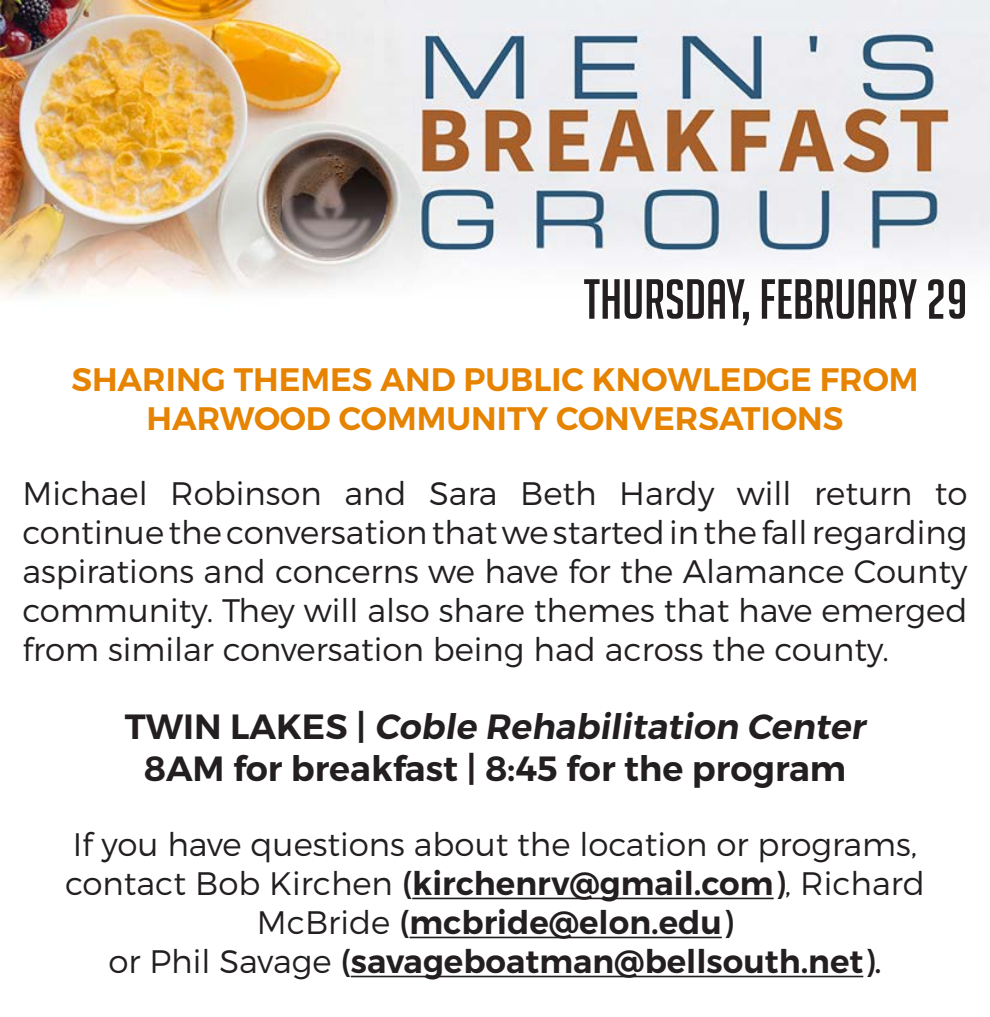
<style>
.page{position:relative;width:990px;height:1017px;background:#fff}
.page>*{position:absolute;margin:0;border:0;box-sizing:border-box;transform-origin:0 0}
.t1{font:55px "Big Noodle Titling";color:#231f20}
.t2{font:35px "Trueno S Bd It";color:#231f20}
.t3{font:35px "Trueno S Bd";color:#231f20}
.t4{font:32.5px/39px "Trueno Lt";color:#231f20;text-align:justify}
.t5{font:32.5px/39px "Trueno S Bd";color:#e68301;text-align:center}
.t6{font:32.5px "Trueno S Bd";color:#231f20}
.s1{font-family:"Trueno S Bd"}
.s2{font-family:"Trueno Rg"}
.s3{font-family:"Trueno Lt"}
</style>
<div class="page">
<img style="left:0;top:0;width:990px;height:298px">
<hr style="left:412px;top:897px;width:362px;height:2px;background:#231f20">
<hr style="left:410px;top:936px;width:312px;height:2px;background:#231f20">
<hr style="left:351px;top:975px;width:512px;height:2px;background:#231f20">
<p class="t1" style="left:584px;top:269px;width:385px">THURSDAY, FEBRUARY 29</p>
<p class="t5" style="left:71px;top:360px;width:849px">SHARING THEMES AND PUBLIC KNOWLEDGE FROM<br>HARWOOD COMMUNITY CONVERSATIONS</p>
<p class="t4" style="left:22px;top:473px;width:947px">Michael Robinson and Sara Beth Hardy will return to continue the conversation that we started in the fall regarding aspirations and concerns we have for the Alamance County community. They will also share themes that have emerged from similar conversation being had across the county.</p>
<p class="t2" style="left:125px;top:704px;width:742px"><span class="s1">TWIN LAKES |</span> Coble Rehabilitation Center</p>
<p class="t3" style="left:144px;top:746px;width:704px">8AM for breakfast | 8:45 for the program</p>
<p class="t4" style="left:65px;top:824px;width:862px;text-align:center">If you have questions about the location or programs, contact Bob Kirchen <span class="s2">(</span><span class="s1">kirchenrv@gmail.com</span><span class="s2">)</span>, Richard<br>McBride <span class="s2">(</span><span class="s1">mcbride@elon.edu</span><span class="s2">)</span></p>
<p class="t6" style="left:108px;top:941px;width:775px"><span class="s3">or Phil Savage</span> <span class="s2">(</span>savageboatman@bellsouth.net<span class="s2">).</span></p>
</div>
